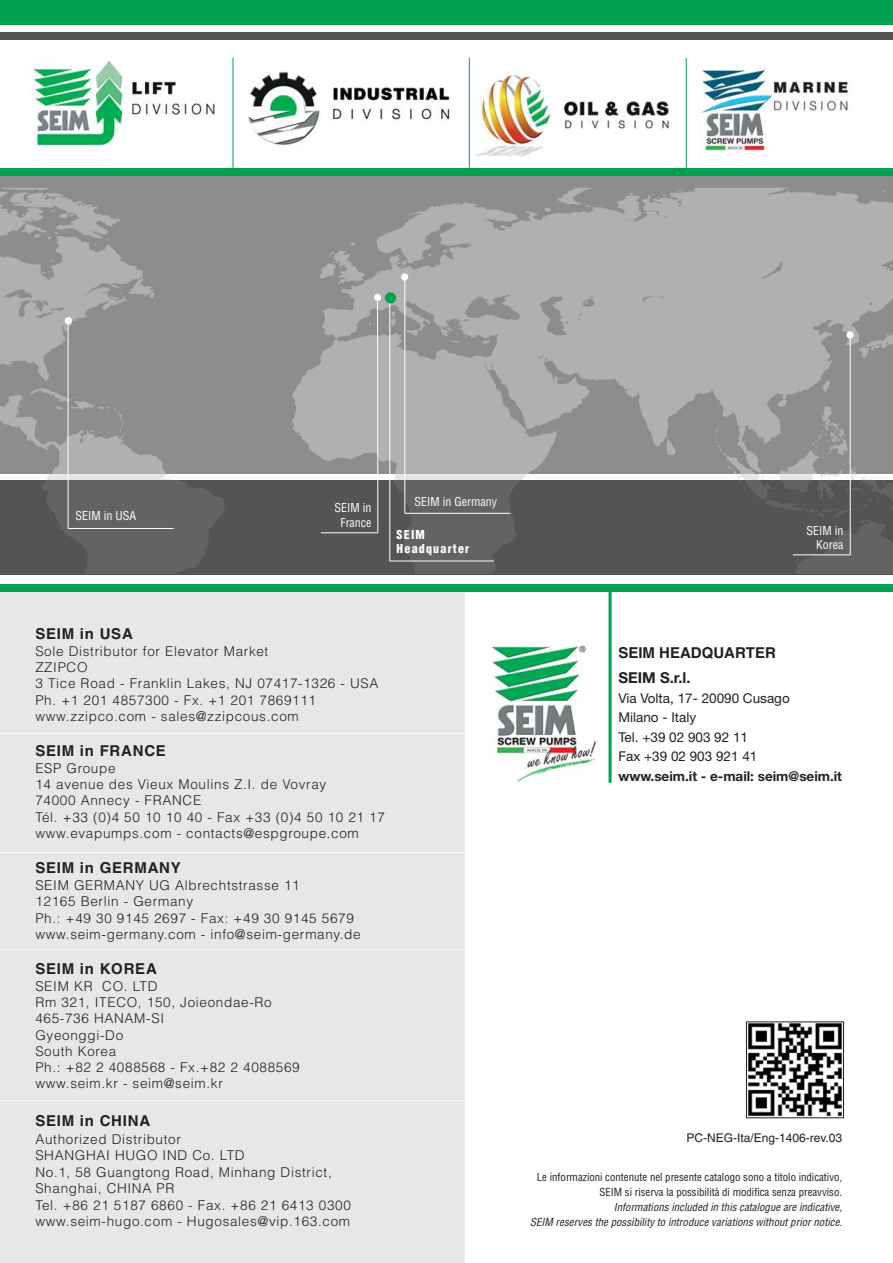
<style>
.page{position:relative;width:893px;height:1263px;background:#fff}
.page>*{position:absolute;margin:0;border:0;box-sizing:border-box;transform-origin:0 0}
.t1{font:700 15px "Helvetica";letter-spacing:.05em;color:#231f20}
.t2{font:700 15px "Helvetica";color:#231f20}
.t3{font:15px "Helvetica Neue Bold TT";color:#231f20}
.t4{font:13.5px/16.2px "Helvetica Light OTF";letter-spacing:.05em;color:#231f20}
.t5{font:13.5px/19.5px "Helvetica Neue";color:#231f20}
.t6{font:13.5px "Helvetica Neue Bold TT";color:#231f20}
.t7{font:condensed 12px/14.4px "Helvetica";color:#fff;text-align:center}
.t8{font:12px "Helvetica";color:#231f20}
.t9{font:900 condensed 12px/14.4px "Helvetica";letter-spacing:.1em;color:#fff}
.t10{font:condensed 10.8px/15px "Helvetica";color:#231f20;text-align:right}
.t11{font:italic condensed 10.8px/15px "Helvetica";color:#231f20;text-align:right}
</style>
<div class="page">
<hr style="left:608px;top:587px;width:3px;height:196px;background:#00a251">
<img style="left:490px;top:645px;width:106px;height:138px">
<div style="left:0;top:585px;width:465px;height:678px;background:#e6e7e8"></div>
<div style="left:0;top:481px;width:893px;height:94px;background:linear-gradient(to right,#555759,#585a5c)"></div>
<img style="left:0;top:176px;width:893px;height:397px">
<hr style="left:389px;top:297px;width:1px;height:264px;background:#fff">
<hr style="left:390px;top:561px;width:104px;height:1px;background:#fff">
<div style="left:385px;top:292px;width:11px;height:11px;background:#00a251;border-radius:50%"></div>
<hr style="left:404px;top:277px;width:1px;height:236px;background:#fff">
<hr style="left:405px;top:513px;width:105px;height:1px;background:#fff">
<div style="left:401px;top:273px;width:7px;height:8px;background:#fff;border-radius:50%"></div>
<hr style="left:68px;top:322px;width:1px;height:206px;background:#fff">
<hr style="left:68px;top:528px;width:106px;height:1px;background:#fff">
<div style="left:65px;top:317px;width:7px;height:7px;background:#fff;border-radius:50%"></div>
<div style="left:374px;top:294px;width:7px;height:7px;background:#fff;border-radius:50%"></div>
<hr style="left:377px;top:299px;width:1px;height:234px;background:#fff">
<hr style="left:321px;top:533px;width:57px;height:1px;background:#fff">
<hr style="left:793px;top:555px;width:57px;height:1px;background:#fff">
<div style="left:846px;top:331px;width:7px;height:7px;background:#fff;border-radius:50%"></div>
<hr style="left:850px;top:336px;width:1px;height:219px;background:#fff">
<div style="left:0;top:169px;width:893px;height:7px;background:#00a251"></div>
<img style="left:748px;top:1023px;width:94px;height:93px">
<div style="left:746px;top:1021px;width:98px;height:97px;border:1px solid #231f20"></div>
<div style="left:0;top:585px;width:893px;height:7px;background:#00a251"></div>
<hr style="left:0;top:733px;width:468px;height:1px;background:#fff">
<hr style="left:0;top:852px;width:468px;height:1px;background:#fff">
<hr style="left:0;top:949px;width:468px;height:1px;background:#fff">
<hr style="left:0;top:1100px;width:468px;height:1px;background:#fff">
<img style="left:33px;top:57px;width:815px;height:106px">
<div style="left:0;top:32px;width:893px;height:7px;background:#515456"></div>
<div style="left:0;top:0;width:893px;height:24px;background:#00a251"></div>
<hr style="left:686px;top:58px;width:1px;height:110px;background:#00a251">
<hr style="left:469px;top:58px;width:1px;height:110px;background:#00a251">
<hr style="left:233px;top:58px;width:1px;height:110px;background:#00a251">
<p class="t7" style="left:76px;top:510px;width:62px">SEIM in USA</p>
<p class="t7" style="left:335px;top:502px;width:38px">SEIM in<br>France</p>
<p class="t7" style="left:414px;top:495px;width:84px">SEIM in Germany</p>
<p class="t9" style="left:396px;top:528px;width:74px">SEIM<br>Headquarter</p>
<p class="t7" style="left:806px;top:524px;width:38px;text-align:right">SEIM in<br>Korea</p>
<p class="t1" style="left:35px;top:628px;width:99px">SEIM in USA</p>
<p class="t4" style="left:35px;top:644px;width:345px">Sole Distributor for Elevator Market<br>ZZIPCO<br>3 Tice Road - Franklin Lakes, NJ 07417-1326 - USA Ph. +1 201 4857300 - Fx. +1 201 7869111 www.zzipco.com - sales@zzipcous.com</p>
<p class="t1" style="left:35px;top:746px;width:132px">SEIM in FRANCE</p>
<p class="t4" style="left:35px;top:762px;width:351px">ESP Groupe<br>14 avenue des Vieux Moulins Z.I. de Vovray<br>74000 Annecy - FRANCE<br>Tél. +33 (0)4 50 10 10 40 - Fax +33 (0)4 50 10 21 17 www.evapumps.com - contacts@espgroupe.com</p>
<p class="t1" style="left:35px;top:863px;width:147px">SEIM in GERMANY</p>
<p class="t4" style="left:35px;top:879px;width:327px">SEIM GERMANY UG Albrechtstrasse 11<br>12165 Berlin - Germany<br>Ph.: +49 30 9145 2697 - Fax: +49 30 9145 5679 www.seim-germany.com - info@seim-germany.de</p>
<p class="t1" style="left:35px;top:963px;width:123px">SEIM in KOREA</p>
<p class="t4" style="left:35px;top:979px;width:266px">SEIM KR CO. LTD<br>Rm 321, ITECO, 150, Joieondae-Ro<br>465-736 HANAM-SI<br>Gyeonggi-Do<br>South Korea<br>Ph.: +82 2 4088568 - Fx.+82 2 4088569 www.seim.kr - seim@seim.kr</p>
<p class="t1" style="left:35px;top:1115px;width:116px">SEIM in CHINA</p>
<p class="t4" style="left:35px;top:1132px;width:317px">Authorized Distributor<br>SHANGHAI HUGO IND Co. LTD<br>No.1, 58 Guangtong Road, Minhang District, Shanghai, CHINA PR<br>Tel. +86 21 5187 6860 - Fax. +86 21 6413 0300 www.seim-hugo.com - Hugosales@vip.163.com</p>
<p class="t8" style="left:686px;top:1133px;width:157px">PC-NEG-Ita/Eng-1406-rev.03</p>
<p class="t2" style="left:618px;top:647px;width:159px">SEIM HEADQUARTER</p>
<p class="t3" style="left:618px;top:669px;width:74px">SEIM S.r.l.</p>
<p class="t5" style="left:618px;top:689px;width:173px">Via Volta, 17- 20090 Cusago<br>Milano - Italy<br>Tel. +39 02 903 92 11<br>Fax +39 02 903 921 41</p>
<p class="t6" style="left:618px;top:768px;width:225px">www.seim.it - e-mail: seim@seim.it</p>
<p class="t10" style="left:537px;top:1171px;width:307px">Le informazioni contenute nel presente catalogo sono a titolo indicativo,<br>SEIM si riserva la possibilità di modifica senza preavviso.</p>
<p class="t11" style="left:530px;top:1201px;width:316px">Informations included in this catalogue are indicative,<br>SEIM reserves the possibility to introduce variations withoutpriornotice.</p>
</div>
